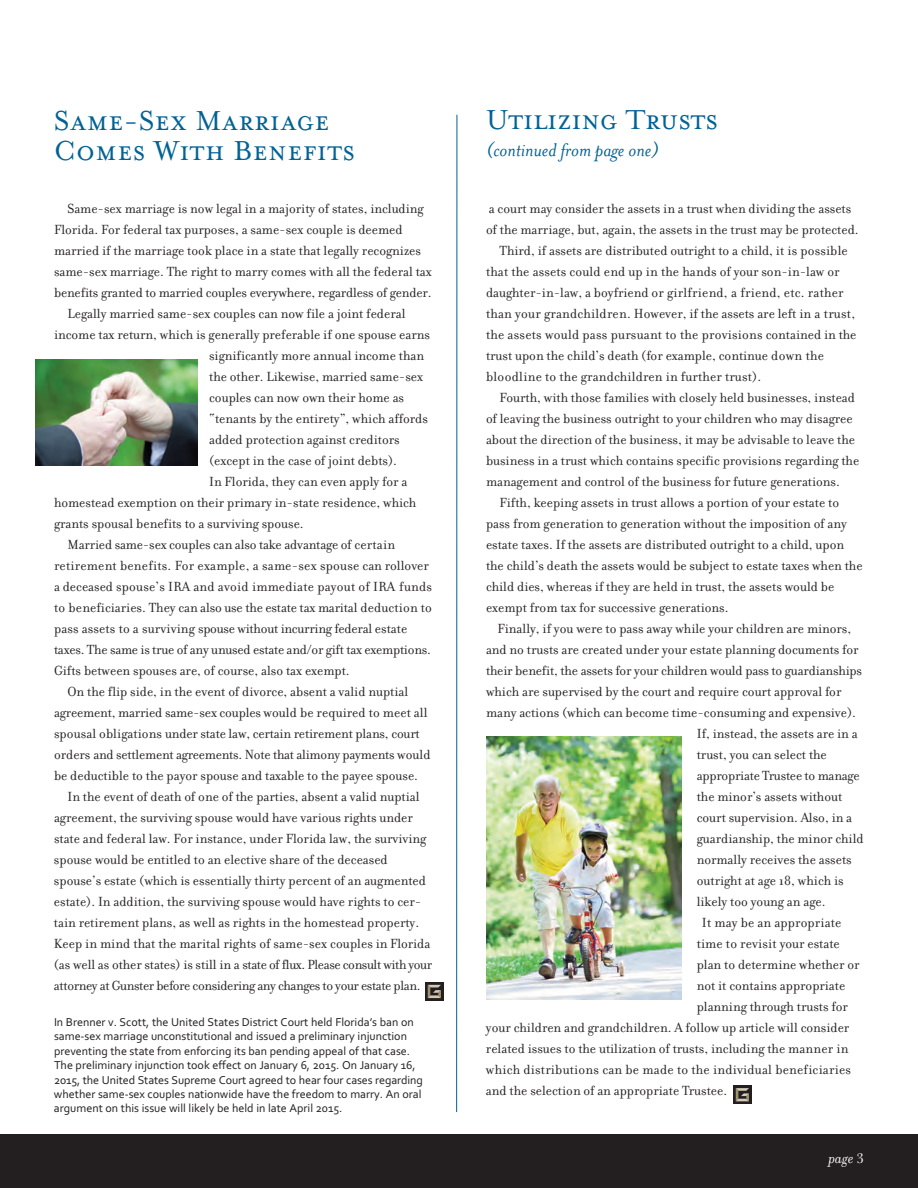
<style>
.page{position:relative;width:918px;height:1188px;background:#fff}
.page>*{position:absolute;margin:0;border:0;box-sizing:border-box;transform-origin:0 0}
.t1{font:31.5px/30px "Mrs Eaves Small Caps";letter-spacing:.015em;color:#006295}
.t2{font:italic 21px "Mrs Eaves";color:#006295}
.t3{font:italic 15px "Filosofia";color:#fff}
.t4{font:14.25px "Filosofia";color:#231f20}
.t5{font:14.25px "Filosofia";letter-spacing:-.025em;color:#231f20}
.t6{font:12px/14.4px "Corbel";color:#231f20}
.s1{font-family:"Baskerville";font-style:normal}
</style>
<div class="page">
<div style="left:0;top:1134px;width:918px;height:54px;background:#231f20"></div>
<svg style="left:425px;top:982px;width:19px;height:19px"></svg>
<svg style="left:428px;top:985px;width:13px;height:13px"></svg>
<svg style="left:733px;top:1085px;width:19px;height:19px"></svg>
<svg style="left:736px;top:1088px;width:13px;height:13px"></svg>
<hr style="left:456px;top:115px;width:1px;height:997px;background:#006295">
<img style="left:486px;top:736px;width:196px;height:263px">
<img style="left:35px;top:360px;width:162px;height:105px">
<h1 class="t1" style="left:54px;top:104px;width:303px">Same-Sex Marriage<br>Comes With Benefits</h1>
<p class="t4" style="left:68px;top:199px;width:358px">Same-sex marriage is now legal in a majority of states, including</p>
<p class="t4" style="left:54px;top:220px;width:350px">Florida. For federal tax purposes, a same-sex couple is deemed</p>
<p class="t4" style="left:54px;top:241px;width:368px">married if the marriage took place in a state that legally recognizes</p>
<p class="t4" style="left:54px;top:262px;width:379px">same-sex marriage. The right to marry comes with all the federal tax</p>
<p class="t4" style="left:54px;top:283px;width:379px">benefits granted to married couples everywhere, regardless of gender.</p>
<p class="t4" style="left:68px;top:304px;width:340px">Legally married same-sex couples can now file a joint federal</p>
<p class="t4" style="left:54px;top:325px;width:378px">income tax return, which is generally preferable if one spouse earns</p>
<p class="t4" style="left:209px;top:346px;width:216px">significantly more annual income than</p>
<p class="t4" style="left:209px;top:367px;width:216px">the other. Likewise, married same-sex</p>
<p class="t4" style="left:209px;top:388px;width:197px">couples can now own their home as</p>
<p class="t4" style="left:209px;top:409px;width:220px">“tenants by the entirety”, which affords</p>
<p class="t4" style="left:209px;top:430px;width:192px">added protection against creditors</p>
<p class="t4" style="left:209px;top:451px;width:189px">(except in the case of joint debts).</p>
<p class="t4" style="left:209px;top:472px;width:200px">In Florida, they can even apply for a</p>
<p class="t4" style="left:54px;top:493px;width:364px">homestead exemption on their primary in-state residence, which</p>
<p class="t4" style="left:54px;top:514px;width:251px">grants spousal benefits to a surviving spouse.</p>
<p class="t4" style="left:67px;top:535px;width:329px">Married same-sex couples can also take advantage of certain</p>
<p class="t4" style="left:54px;top:556px;width:376px">retirement benefits. For example, a same-sex spouse can rollover</p>
<p class="t4" style="left:54px;top:577px;width:380px">a deceased spouse’s IRA and avoid immediate payout of IRA funds</p>
<p class="t4" style="left:54px;top:598px;width:380px">to beneficiaries. They can also use the estate tax marital deduction to</p>
<p class="t4" style="left:54px;top:619px;width:355px">pass assets to a surviving spouse without incurring federal estate</p>
<p class="t4" style="left:54px;top:640px;width:378px">taxes. The same is true of any unused estate and/or gift tax exemptions.</p>
<p class="t4" style="left:54px;top:661px;width:297px">Gifts between spouses are, of course, also tax exempt.</p>
<p class="t4" style="left:67px;top:682px;width:342px">On the flip side, in the event of divorce, absent a valid nuptial</p>
<p class="t4" style="left:54px;top:703px;width:375px">agreement, married same-sex couples would be required to meet all</p>
<p class="t4" style="left:54px;top:724px;width:367px">spousal obligations under state law, certain retirement plans, court</p>
<p class="t4" style="left:54px;top:746px;width:378px">orders and settlement agreements. Note that alimony payments would</p>
<p class="t4" style="left:54px;top:767px;width:366px">be deductible to the payor spouse and taxable to the payee spouse.</p>
<p class="t4" style="left:67px;top:788px;width:354px">In the event of death of one of the parties, absent a valid nuptial</p>
<p class="t4" style="left:54px;top:809px;width:360px">agreement, the surviving spouse would have various rights under</p>
<p class="t4" style="left:54px;top:830px;width:374px">state and federal law. For instance, under Florida law, the surviving</p>
<p class="t4" style="left:54px;top:851px;width:335px">spouse would be entitled to an elective share of the deceased</p>
<p class="t4" style="left:54px;top:872px;width:374px">spouse’s estate (which is essentially thirty percent of an augmented</p>
<p class="t4" style="left:54px;top:893px;width:369px">estate). In addition, the surviving spouse would have rights to cer-</p>
<p class="t4" style="left:54px;top:914px;width:367px">tain retirement plans, as well as rights in the homestead property.</p>
<p class="t4" style="left:54px;top:935px;width:378px">Keep in mind that the marital rights of same-sex couples in Florida</p>
<p class="t5" style="left:54px;top:956px;width:380px">(as well as other states) is still in a state of flux. Please consult with your</p>
<p class="t5" style="left:54px;top:977px;width:368px">attorney at Gunster before considering any changes to your estate plan.</p>
<p class="t6" style="left:54px;top:1015px;width:370px">In Brenner v. Scott, the United States District Court held Florida’s ban on same-sex marriage unconstitutional and issued a preliminary injunction preventing the state from enforcing its ban pending appeal of that case.<br>The preliminary injunction took effect on January 6, 2015. On January 16, 2015, the United States Supreme Court agreed to hear four cases regarding whether same-sex couples nationwide have the freedom to marry. An oral argument on this issue will likely be held in late April 2015.</p>
<h1 class="t1" style="left:486px;top:103px;width:234px">Utilizing Trusts</h1>
<h2 class="t2" style="left:486px;top:136px;width:174px">(continued from page one)</h2>
<p class="t4" style="left:489px;top:199px;width:364px">a court may consider the assets in a trust when dividing the assets</p>
<p class="t4" style="left:486px;top:220px;width:374px">of the marriage, but, again, the assets in the trust may be protected.</p>
<p class="t4" style="left:500px;top:241px;width:350px">Third, if assets are distributed outright to a child, it is possible</p>
<p class="t4" style="left:486px;top:262px;width:355px">that the assets could end up in the hands of your son-in-law or</p>
<p class="t4" style="left:486px;top:283px;width:359px">daughter-in-law, a boyfriend or girlfriend, a friend, etc. rather</p>
<p class="t4" style="left:486px;top:304px;width:371px">than your grandchildren. However, if the assets are left in a trust,</p>
<p class="t4" style="left:486px;top:325px;width:372px">the assets would pass pursuant to the provisions contained in the</p>
<p class="t4" style="left:486px;top:346px;width:340px">trust upon the child’s death (for example, continue down the</p>
<p class="t4" style="left:486px;top:367px;width:277px">bloodline to the grandchildren in further trust).</p>
<p class="t4" style="left:500px;top:388px;width:357px">Fourth, with those families with closely held businesses, instead</p>
<p class="t4" style="left:486px;top:409px;width:368px">of leaving the business outright to your children who may disagree</p>
<p class="t4" style="left:486px;top:430px;width:371px">about the direction of the business, it may be advisable to leave the</p>
<p class="t4" style="left:486px;top:451px;width:375px">business in a trust which contains specific provisions regarding the</p>
<p class="t4" style="left:486px;top:472px;width:355px">management and control of the business for future generations.</p>
<p class="t4" style="left:500px;top:493px;width:341px">Fifth, keeping assets in trust allows a portion of your estate to</p>
<p class="t4" style="left:486px;top:514px;width:362px">pass from generation to generation without the imposition of any</p>
<p class="t4" style="left:486px;top:535px;width:360px">estate taxes. If the assets are distributed outright to a child, upon</p>
<p class="t4" style="left:486px;top:556px;width:378px">the child’s death the assets would be subject to estate taxes when the</p>
<p class="t4" style="left:486px;top:577px;width:350px">child dies, whereas if they are held in trust, the assets would be</p>
<p class="t4" style="left:486px;top:598px;width:244px">exempt from tax for successive generations.</p>
<p class="t4" style="left:497px;top:619px;width:355px">Finally, if you were to pass away while your children are minors,</p>
<p class="t4" style="left:486px;top:640px;width:374px">and no trusts are created under your estate planning documents for</p>
<p class="t4" style="left:486px;top:661px;width:378px">their benefit, the assets for your children would pass to guardianships</p>
<p class="t4" style="left:486px;top:682px;width:357px">which are supervised by the court and require court approval for</p>
<p class="t4" style="left:486px;top:703px;width:372px">many actions (which can become time-consuming and expensive).</p>
<p class="t4" style="left:697px;top:724px;width:162px">If, instead, the assets are in a</p>
<p class="t4" style="left:697px;top:745px;width:132px">trust, you can select the</p>
<p class="t4" style="left:697px;top:766px;width:164px">appropriate Trustee to manage</p>
<p class="t4" style="left:697px;top:787px;width:147px">the minor’s assets without</p>
<p class="t4" style="left:697px;top:808px;width:157px">court supervision. Also, in a</p>
<p class="t4" style="left:697px;top:829px;width:168px">guardianship, the minor child</p>
<p class="t4" style="left:697px;top:850px;width:157px">normally receives the assets</p>
<p class="t4" style="left:697px;top:871px;width:148px">outright at age 18, which is</p>
<p class="t4" style="left:697px;top:892px;width:130px">likely too young an age.</p>
<p class="t4" style="left:702px;top:913px;width:141px">It may be an appropriate</p>
<p class="t4" style="left:697px;top:935px;width:145px">time to revisit your estate</p>
<p class="t4" style="left:697px;top:956px;width:164px">plan to determine whether or</p>
<p class="t4" style="left:697px;top:977px;width:150px">not it contains appropriate</p>
<p class="t4" style="left:697px;top:998px;width:153px">planning through trusts for</p>
<p class="t4" style="left:486px;top:1019px;width:365px">your children and grandchildren. A follow up article will consider</p>
<p class="t4" style="left:486px;top:1040px;width:364px">related issues to the utilization of trusts, including the manner in</p>
<p class="t4" style="left:486px;top:1061px;width:367px">which distributions can be made to the individual beneficiaries</p>
<p class="t4" style="left:486px;top:1082px;width:243px">and the selection of an appropriate Trustee.</p>
<p class="t3" style="left:829px;top:1149px;width:37px">page <span class="s1">3</span></p>
</div>
